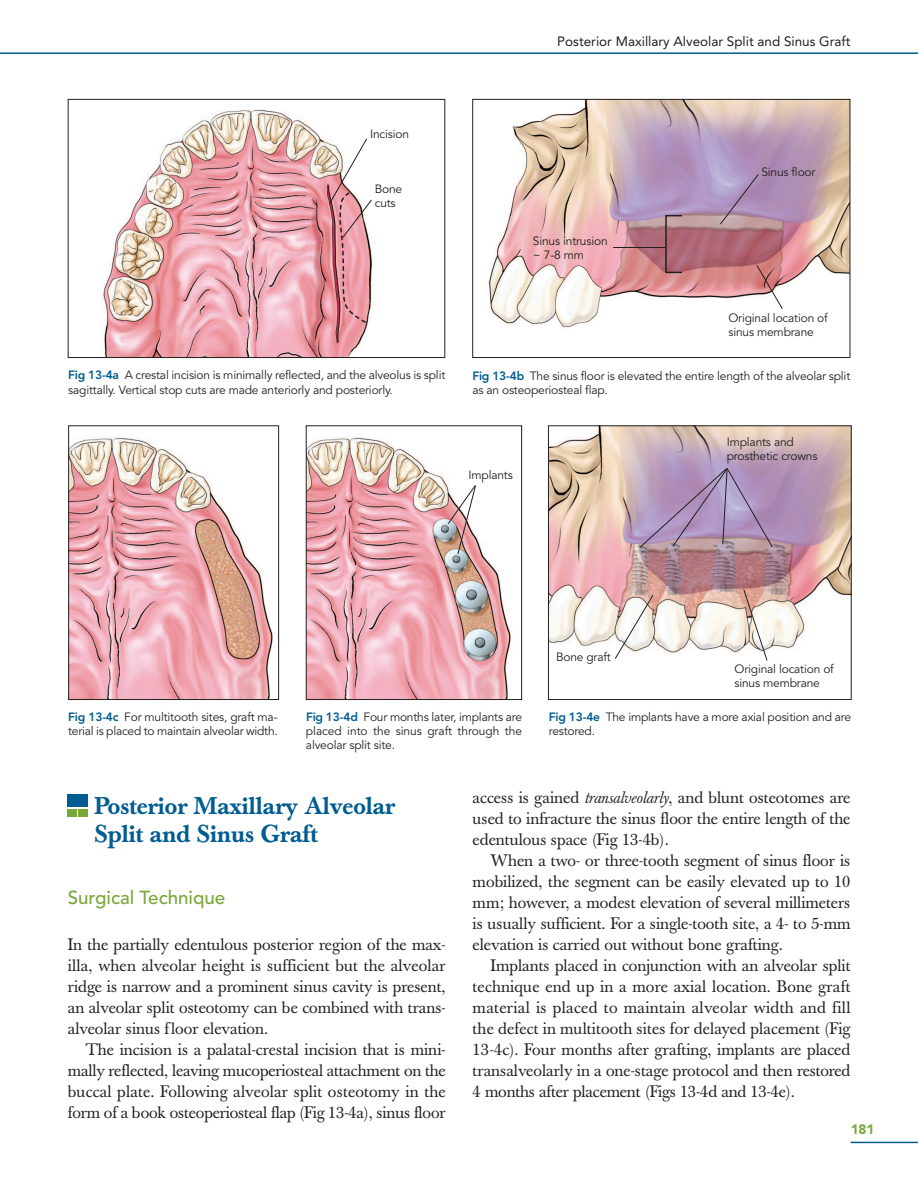
<style>
.page{position:relative;width:918px;height:1188px;background:#fff}
.page>*{position:absolute;margin:0;border:0;box-sizing:border-box;transform-origin:0 0}
.t1{font:500 24px/28.5px "Baskerville";color:#005c91}
.t2{font:500 18.75px "Avenir";color:#79a73a}
.t3{font:16.5px/21px "Baskerville";color:#231f20;text-align:justify}
.t4{font:13.5px "Avenir";color:#231f20}
.t5{font:900 13.5px "Avenir";color:#79a73a}
.t6{font:12px/14.2px "Avenir";letter-spacing:-.015em;color:#231f20}
.s1{font-weight:800;color:#005c91}
.s2{font-style:italic}
</style>
<div class="page">
<hr style="left:851px;top:1142px;width:67px;height:1px;background:#005c91">
<div style="left:79px;top:809px;width:9px;height:8px;background:#79a73a"></div>
<div style="left:68px;top:794px;width:20px;height:13px;background:#005c91"></div>
<div style="left:68px;top:809px;width:9px;height:8px;background:#79a73a"></div>
<hr style="left:0;top:52px;width:918px;height:2px;background:#005c91">
<img style="left:550px;top:427px;width:300px;height:229px">
<div style="left:548px;top:425px;width:304px;height:275px;border:1px solid #231f20"></div>
<img style="left:102px;top:109px;width:266px;height:247px">
<div style="left:68px;top:99px;width:377px;height:259px;border:1px solid #231f20"></div>
<img style="left:487px;top:101px;width:361px;height:229px">
<div style="left:472px;top:99px;width:378px;height:259px;border:1px solid #231f20"></div>
<img style="left:308px;top:437px;width:204px;height:261px">
<div style="left:306px;top:425px;width:216px;height:275px;border:1px solid #231f20"></div>
<img style="left:70px;top:437px;width:205px;height:261px">
<div style="left:68px;top:425px;width:211px;height:275px;border:1px solid #231f20"></div>
<svg style="left:328px;top:138px;width:45px;height:186px"></svg>
<svg style="left:756px;top:264px;width:27px;height:46px"></svg>
<svg style="left:719px;top:173px;width:40px;height:52px;background:#ae95b7"></svg>
<div style="left:665px;top:215px;width:18px;height:58px;border:2px solid #231f20"></div>
<hr style="left:613px;top:247px;width:53px;height:1px;background:#231f20">
<svg style="left:447px;top:484px;width:29px;height:71px"></svg>
<svg style="left:743px;top:589px;width:25px;height:72px"></svg>
<svg style="left:614px;top:594px;width:40px;height:65px"></svg>
<svg style="left:639px;top:467px;width:134px;height:81px;background:#ad93b7"></svg>
<p class="t4" style="left:557px;top:36px;width:295px">Posterior Maxillary Alveolar Split and Sinus Graft</p>
<p class="t6" style="left:370px;top:128px;width:40px">Incision</p>
<p class="t6" style="left:375px;top:183px;width:29px">Bone cuts</p>
<p class="t6" style="left:68px;top:369px;width:379px"><span class="s1">Fig 13-4a</span> A crestal incision is minimally reflected, and the alveolus is split sagittally. Vertical stop cuts are made anteriorly and posteriorly.</p>
<p class="t6" style="left:533px;top:235px;width:76px">Sinus intrusion ~ 7-8 mm</p>
<p class="t6" style="left:761px;top:166px;width:56px">Sinus floor</p>
<p class="t6" style="left:728px;top:312px;width:101px">Original location of sinus membrane</p>
<p class="t6" style="left:472px;top:369px;width:379px"><span class="s1">Fig 13-4b</span> The sinus floor is elevated the entire length of the alveolar split as an osteoperiosteal flap.</p>
<p class="t6" style="left:468px;top:469px;width:46px">Implants</p>
<p class="t6" style="left:727px;top:436px;width:92px">Implants and prosthetic crowns</p>
<p class="t6" style="left:556px;top:651px;width:56px">Bone graft</p>
<p class="t6" style="left:735px;top:662px;width:101px">Original location of sinus membrane</p>
<p class="t6" style="left:68px;top:711px;width:211px"><span class="s1">Fig 13-4c</span> For multitooth sites, graft ma&shy;terial is placed to maintain alveolar width.</p>
<p class="t6" style="left:306px;top:711px;width:218px;text-align:justify"><span class="s1">Fig 13-4d</span> Four months later, implants are placed into the sinus graft through the alveolar split site.</p>
<p class="t6" style="left:549px;top:711px;width:304px"><span class="s1">Fig 13-4e</span> The implants have a more axial position and are restored.</p>
<h1 class="t1" style="left:94px;top:794px;width:302px">Posterior Maxillary Alveolar<br>Split and Sinus Graft</h1>
<p class="t2" style="left:68px;top:889px;width:159px">Surgical Technique</p>
<p class="t3" style="left:68px;top:936px;width:379px">In the partially edentulous posterior region of the max&shy;illa, when alveolar height is sufficient but the alveolar ridge is narrow and a prominent sinus cavity is present, an alveolar split osteotomy can be combined with trans&shy;alveolar sinus floor elevation.</p>
<p class="t3" style="left:68px;top:1041px;width:379px;text-indent:18px">The incision is a palatal-crestal incision that is mini&shy;mally reflected, leaving mucoperiosteal attachment on the buccal plate. Following alveolar split osteotomy in the form of a book osteoperiosteal flap (Fig 13-4a), sinus floor</p>
<p class="t3" style="left:473px;top:789px;width:379px">access is gained <span class="s2">transalveolarly</span>, and blunt osteotomes are used to infracture the sinus floor the entire length of the edentulous space (Fig 13-4b).</p>
<p class="t3" style="left:473px;top:852px;width:379px;text-indent:18px">When a two- or three-tooth segment of sinus floor is mobilized, the segment can be easily elevated up to 10 mm; however, a modest elevation of several millimeters is usually sufficient. For a single-tooth site, a 4- to 5-mm elevation is carried out without bone grafting.</p>
<p class="t3" style="left:473px;top:957px;width:379px;text-indent:18px">Implants placed in conjunction with an alveolar split technique end up in a more axial location. Bone graft material is placed to maintain alveolar width and fill the defect in multitooth sites for delayed placement (Fig 13-4c). Four months after grafting, implants are placed transalveolarly in a one-stage protocol and then restored 4 months after placement (Figs 13-4d and 13-4e).</p>
<p class="t5" style="left:851px;top:1124px;width:25px">181</p>
</div>
